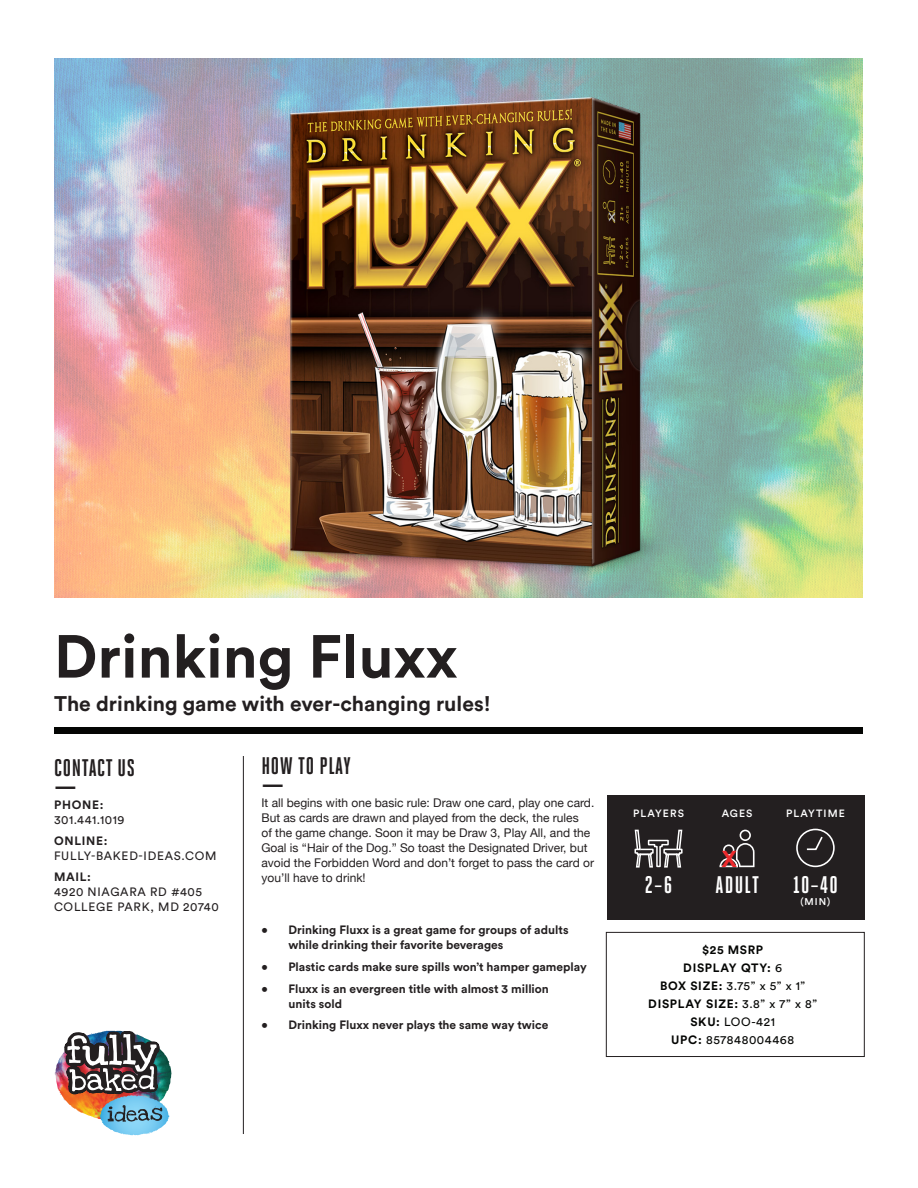
<style>
.page{position:relative;width:918px;height:1188px;background:#fff}
.page>*{position:absolute;margin:0;border:0;box-sizing:border-box;transform-origin:0 0}
.t1{font:700 60px "Circular Std";color:#231f20}
.t2{font:700 24px "Heroic Condensed";letter-spacing:.025em;color:#231f20}
.t3{font:700 24px "Heroic Condensed";letter-spacing:.05em;color:#fff}
.t4{font:700 22.5px "Helvetica Neue";color:#ee292c}
.t5{font:700 21px "Circular Std";color:#231f20}
.t6{font:12px/15px "Helvetica Neue";color:#231f20}
.t7{font:700 12px/15px "Circular Std";color:#231f20}
.t8{font:12px/21px "Circular Std";letter-spacing:.055em;color:#231f20}
.t9{font:12px "Circular Std";letter-spacing:.05em;color:#040503}
.t10{font:700 12px "Circular Std";letter-spacing:.06em;color:#040503}
.t11{font:500 10.5px "Circular Std";letter-spacing:.1em;color:#fff}
.t12{font:500 9.75px "Circular Std";color:#fff}
.s1{font-weight:700}
.s2{font-size:9.9px}
.s3{font-weight:400}
</style>
<div class="page">
<div style="left:55px;top:727px;width:808px;height:7px;background:#040503"></div>
<hr style="left:243px;top:756px;width:1px;height:378px;background:#231f20">
<div style="left:607px;top:795px;width:258px;height:124px;background:#231f20"></div>
<svg style="left:719px;top:830px;width:36px;height:37px"></svg>
<svg style="left:796px;top:829px;width:39px;height:38px"></svg>
<svg style="left:634px;top:829px;width:49px;height:39px"></svg>
<svg style="left:56px;top:597px;width:163px;height:539px"></svg>
<img style="left:54px;top:58px;width:809px;height:539px">
<div style="left:606px;top:932px;width:259px;height:125px;border:1px solid #231f20"></div>
<img style="left:200px;top:71px;width:518px;height:525px">
<p class="t1" style="left:54px;top:618px;width:405px">Drinking Fluxx</p>
<p class="t5" style="left:54px;top:690px;width:438px">The drinking game with ever-changing rules!</p>
<p class="t2" style="left:54px;top:755px;width:82px">CONTACT US</p>
<p class="t5" style="left:54px;top:773px;width:24px">—</p>
<p class="t7" style="left:54px;top:797px;width:51px">PHONE:</p>
<p class="t8" style="left:54px;top:809px;width:72px">301.441.1019</p>
<p class="t7" style="left:54px;top:833px;width:55px">ONLINE:</p>
<p class="t8" style="left:54px;top:845px;width:164px">FULLY-BAKED-IDEAS.COM<br><span class="s1">MAIL:</span></p>
<p class="t8" style="left:54px;top:884px;width:166px;line-height:15px">4920 NIAGARA RD #405<br>COLLEGE PARK, MD 20740</p>
<p class="t2" style="left:261px;top:752px;width:91px">HOW TO PLAY</p>
<p class="t5" style="left:261px;top:771px;width:24px">—</p>
<p class="t6" style="left:261px;top:796px;width:334px">It all begins with one basic rule: Draw one card, play one card.<br>But as cards are drawn and played from the deck, the rules<br>of the game change. Soon it may be Draw 3, Play All, and the Goal is “Hair of the Dog.” So toast the Designated Driver, but avoid the Forbidden Word and don’t forget to pass the card or you’ll have to drink!</p>
<p class="t7" style="left:288px;top:922px;width:282px;text-indent:-27px">• Drinking Fluxx is a great game for groups of adults while drinking their favorite beverages</p>
<p class="t7" style="left:261px;top:959px;width:327px">• Plastic cards make sure spills won’t hamper gameplay</p>
<p class="t7" style="left:288px;top:981px;width:262px;text-indent:-27px">• Fluxx is an evergreen title with almost 3 million units sold</p>
<p class="t7" style="left:261px;top:1017px;width:288px">• Drinking Fluxx never plays the same way twice</p>
<p class="t11" style="left:633px;top:807px;width:52px">PLAYERS</p>
<p class="t11" style="left:722px;top:807px;width:32px">AGES</p>
<p class="t11" style="left:786px;top:807px;width:60px">PLAYTIME</p>
<p class="t3" style="left:645px;top:872px;width:29px">2–6</p>
<p class="t4" style="left:722px;top:841px;width:17px">X</p>
<p class="t3" style="left:716px;top:872px;width:45px">ADULT</p>
<p class="t3" style="left:793px;top:872px;width:46px">10–40</p>
<p class="t12" style="left:801px;top:895px;width:31px">(MIN<span class="s2">)</span></p>
<p class="t10" style="left:702px;top:942px;width:62px">$25 MSRP</p>
<p class="t10" style="left:683px;top:960px;width:100px">DISPLAY QTY: <span class="s3">6</span></p>
<p class="t9" style="left:660px;top:979px;width:147px"><span class="s1">BOX SIZE:</span> 3.75” x 5” x 1”</p>
<p class="t10" style="left:648px;top:996px;width:170px">DISPLAY SIZE: <span class="s3">3.8” x 7” x 8”</span></p>
<p class="t9" style="left:690px;top:1015px;width:86px"><span class="s1">SKU:</span> LOO-421</p>
<p class="t9" style="left:671px;top:1033px;width:124px"><span class="s1">UPC:</span> 857848004468</p>
</div>
